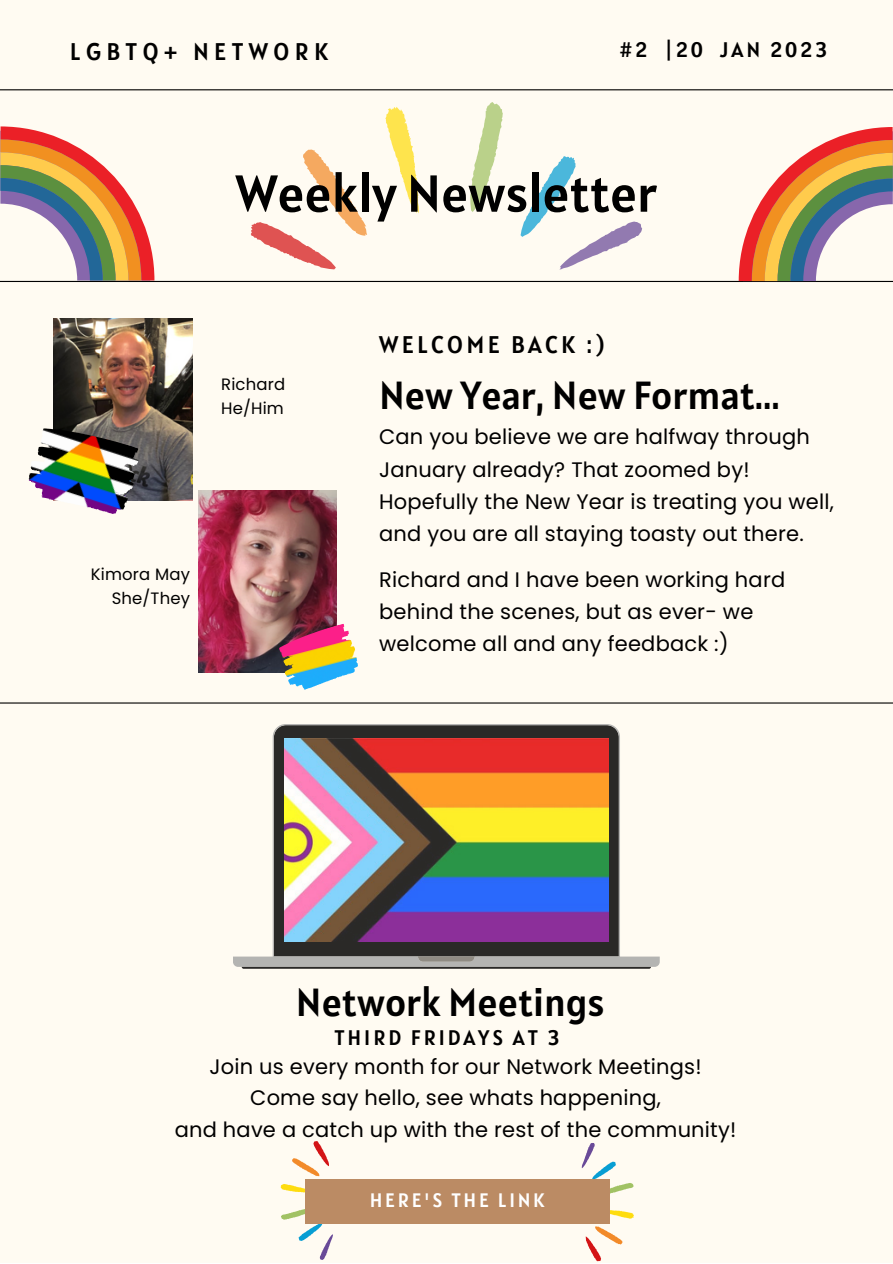
<style>
.page{position:relative;width:893px;height:1264px;background:#fff}
.page>*{position:absolute;margin:0;border:0;box-sizing:border-box;transform-origin:0 0}
.t1{font:52.05px "Alatsi";color:#000}
.t2{font:39px "Alatsi";color:#000}
.t3{font:24px "Alatsi";letter-spacing:.225em;color:#000}
.t4{font:24px "Alatsi";letter-spacing:.14em;color:#000}
.t5{font:21px/32.2px "Poppins";letter-spacing:.01em;color:#000}
.t6{font:21px "Alatsi";letter-spacing:.14em;color:#000}
.t7{font:19.35px "Alatsi";letter-spacing:.14em;color:#fff}
.t8{font:16.5px/24.6px "Poppins";letter-spacing:.01em;color:#000}
</style>
<div class="page">
<div style="left:0;top:0;width:892px;height:1262px;background:#fffbf2"></div>
<svg style="left:0;top:126px;width:154px;height:154px"></svg>
<hr style="left:0;top:281px;width:892px;height:1px;background:#000">
<svg style="left:470px;top:102px;width:32px;height:110px"></svg>
<svg style="left:385px;top:107px;width:34px;height:106px"></svg>
<svg style="left:251px;top:149px;width:116px;height:120px"></svg>
<svg style="left:520px;top:156px;width:122px;height:113px"></svg>
<svg style="left:738px;top:127px;width:154px;height:154px"></svg>
<hr style="left:0;top:89px;width:892px;height:1px;background:#000">
<img style="left:53px;top:318px;width:140px;height:182px">
<img style="left:198px;top:490px;width:139px;height:183px">
<img style="left:124px;top:452px;width:15px;height:34px">
<img style="left:341px;top:626px;width:14px;height:22px">
<hr style="left:0;top:702px;width:892px;height:1px;background:#000">
<svg style="left:280px;top:1141px;width:49px;height:52px"></svg>
<svg style="left:281px;top:1209px;width:53px;height:51px"></svg>
<svg style="left:585px;top:1208px;width:49px;height:54px"></svg>
<svg style="left:581px;top:1143px;width:53px;height:51px"></svg>
<div style="left:305px;top:1179px;width:304px;height:44px;background:#bb8b64"></div>
<svg style="left:233px;top:724px;width:426px;height:242px"></svg>
<svg style="left:242px;top:956px;width:409px;height:12px;background:#a5a4a2"></svg>
<img style="left:284px;top:738px;width:324px;height:203px">
<p class="t3" style="left:70px;top:36px;width:260px">LGBTQ+ NETWORK</p>
<p class="t6" style="left:619px;top:36px;width:209px">#2 |20 JAN 2023</p>
<h1 class="t1" style="left:236px;top:160px;width:422px">Weekly Newsletter</h1>
<p class="t8" style="left:221px;top:371px;width:65px">Richard<br>He/Him</p>
<p class="t8" style="left:91px;top:561px;width:101px;text-align:right">Kimora May<br>She/They</p>
<p class="t4" style="left:379px;top:328px;width:227px">WELCOME BACK :)</p>
<h2 class="t2" style="left:379px;top:370px;width:402px">New Year, New Format...</h2>
<p class="t5" style="left:379px;top:421px;width:456px">Can you believe we are halfway through January already? That zoomed by!<br>Hopefully the New Year is treating you well, and you are all staying toasty out there.</p>
<p class="t5" style="left:379px;top:563px;width:407px">Richard and I have been working hard behind the scenes, but as ever- we welcome all and any feedback :)</p>
<h2 class="t2" style="left:296px;top:977px;width:310px">Network Meetings</h2>
<p class="t6" style="left:334px;top:1023px;width:226px">THIRD FRIDAYS AT 3</p>
<p class="t5" style="left:175px;top:1050px;width:563px;line-height:31.5px;text-align:center">Join us every month for our Network Meetings!<br>Come say hello, see whats happening,<br>and have a catch up with the rest of the community!</p>
<p class="t7" style="left:370px;top:1188px;width:176px">HERE'S THE LINK</p>
</div>
